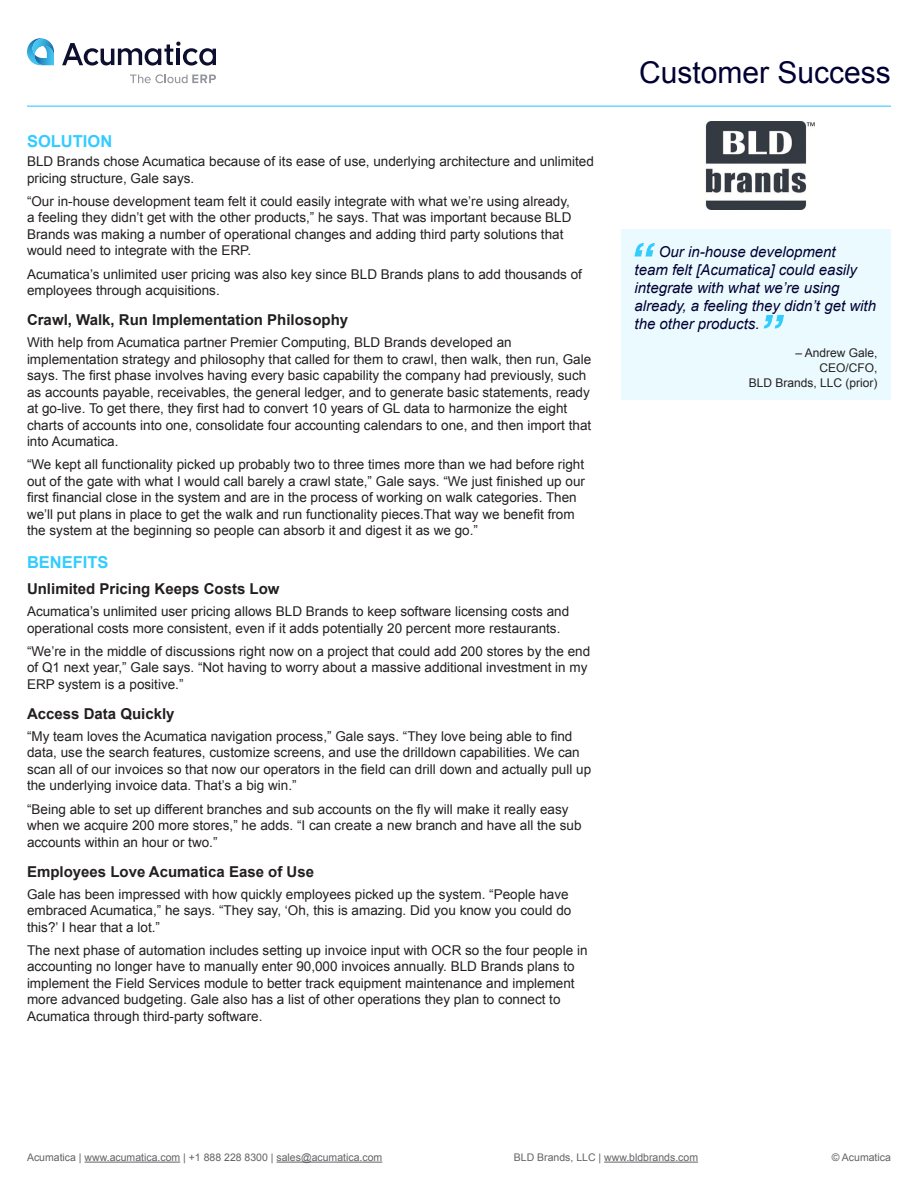
<style>
.page{position:relative;width:918px;height:1188px;background:#fff}
.page>*{position:absolute;margin:0;border:0;box-sizing:border-box;transform-origin:0 0}
.t1{font:30px "Arial";color:#003}
.Subhead{font:700 16.5px "Arial";color:#3cf}
.t2{font:italic 15px/18px "Arial";color:#003}
.Sub_Subhead{font:700 15px "Arial";color:#231f20}
.Body_Copy{font:13.5px/16.5px "Arial";color:#231f20}
.Quote_Author{font:12px/15px "Arial";color:#231f20;text-align:right}
.t3{font:10.5px "Arial";color:#636366}
</style>
<div class="page">
<hr style="left:27px;top:106px;width:864px;height:1px;background:#3cf">
<svg style="left:62px;top:42px;width:154px;height:24px"></svg>
<svg style="left:27px;top:38px;width:27px;height:27px"></svg>
<svg style="left:130px;top:74px;width:86px;height:9px"></svg>
<hr style="left:85px;top:1162px;width:95px;height:1px;background:#636366">
<hr style="left:277px;top:1162px;width:105px;height:1px;background:#636366">
<div style="left:621px;top:230px;width:270px;height:170px;background:#ebfaff"></div>
<svg style="left:634px;top:243px;width:21px;height:14px"></svg>
<svg style="left:764px;top:315px;width:20px;height:14px"></svg>
<img style="left:705px;top:122px;width:110px;height:87px">
<hr style="left:604px;top:1162px;width:94px;height:1px;background:#636366">
<p class="Subhead" style="left:27px;top:130px;width:87px">SOLUTION</p>
<p class="Body_Copy" style="left:27px;top:153px;width:568px">BLD Brands chose Acumatica because of its ease of use, underlying architecture and unlimited pricing structure, Gale says.</p>
<p class="Body_Copy" style="left:27px;top:193px;width:546px">“Our in-house development team felt it could easily integrate with what we’re using already, a feeling they didn’t get with the other products,” he says. That was important because BLD Brands was making a number of operational changes and adding third party solutions that would need to integrate with the ERP.</p>
<p class="Body_Copy" style="left:27px;top:266px;width:556px">Acumatica’s unlimited user pricing was also key since BLD Brands plans to add thousands of employees through acquisitions.</p>
<p class="Sub_Subhead" style="left:27px;top:310px;width:323px">Crawl, Walk, Run Implementation Philosophy</p>
<p class="Body_Copy" style="left:27px;top:334px;width:566px">With help from Acumatica partner Premier Computing, BLD Brands developed an implementation strategy and philosophy that called for them to crawl, then walk, then run, Gale says. The first phase involves having every basic capability the company had previously, such as accounts payable, receivables, the general ledger, and to generate basic statements, ready at go-live. To get there, they first had to convert 10 years of GL data to harmonize the eight charts of accounts into one, consolidate four accounting calendars to one, and then import that into Acumatica.</p>
<p class="Body_Copy" style="left:27px;top:457px;width:560px">“We kept all functionality picked up probably two to three times more than we had before right out of the gate with what I would call barely a crawl state,” Gale says. “We just finished up our first financial close in the system and are in the process of working on walk categories. Then we’ll put plans in place to get the walk and run functionality pieces.That way we benefit from the system at the beginning so people can absorb it and digest it as we go.”</p>
<p class="Subhead" style="left:27px;top:552px;width:83px">BENEFITS</p>
<p class="Sub_Subhead" style="left:27px;top:579px;width:254px">Unlimited Pricing Keeps Costs Low</p>
<p class="Body_Copy" style="left:27px;top:603px;width:544px">Acumatica’s unlimited user pricing allows BLD Brands to keep software licensing costs and operational costs more consistent, even if it adds potentially 20 percent more restaurants.</p>
<p class="Body_Copy" style="left:27px;top:643px;width:565px">“We’re in the middle of discussions right now on a project that could add 200 stores by the end of Q1 next year,” Gale says. “Not having to worry about a massive additional investment in my<br>ERP system is a positive.”</p>
<p class="Sub_Subhead" style="left:27px;top:704px;width:149px">Access Data Quickly</p>
<p class="Body_Copy" style="left:27px;top:728px;width:566px">“My team loves the Acumatica navigation process,” Gale says. “They love being able to find data, use the search features, customize screens, and use the drilldown capabilities. We can scan all of our invoices so that now our operators in the field can drill down and actually pull up the underlying invoice data. That’s a big win.”</p>
<p class="Body_Copy" style="left:27px;top:801px;width:556px">“Being able to set up different branches and sub accounts on the fly will make it really easy when we acquire 200 more stores,” he adds. “I can create a new branch and have all the sub accounts within an hour or two.”</p>
<p class="Sub_Subhead" style="left:27px;top:861px;width:289px">Employees Love Acumatica Ease of Use</p>
<p class="Body_Copy" style="left:27px;top:886px;width:546px">Gale has been impressed with how quickly employees picked up the system. “People have embraced Acumatica,” he says. “They say, ‘Oh, this is amazing. Did you know you could do this?’ I hear that a lot.”</p>
<p class="Body_Copy" style="left:27px;top:942px;width:562px">The next phase of automation includes setting up invoice input with OCR so the four people in accounting no longer have to manually enter 90,000 invoices annually. BLD Brands plans to implement the Field Services module to better track equipment maintenance and implement more advanced budgeting. Gale also has a list of other operations they plan to connect to Acumatica through third-party software.</p>
<h1 class="t1" style="left:639px;top:53px;width:253px">Customer Success</h1>
<p class="t2" style="left:634px;top:242px;width:243px;text-indent:24px">Our in-house development<br>team felt [Acumatica] could easily integrate with what we’re using already, a feeling they didn’t get with the other products.</p>
<p class="Quote_Author" style="left:749px;top:345px;width:130px">– Andrew Gale,<br>CEO/CFO,<br>BLD Brands, LLC (prior)</p>
<p class="t3" style="left:27px;top:1150px;width:357px">Acumatica | www.acumatica.com | +1 888 228 8300 | sales@acumatica.com</p>
<p class="t3" style="left:832px;top:1150px;width:61px">© Acumatica</p>
<p class="t3" style="left:514px;top:1150px;width:186px">BLD Brands, LLC | www.bldbrands.com</p>
</div>
